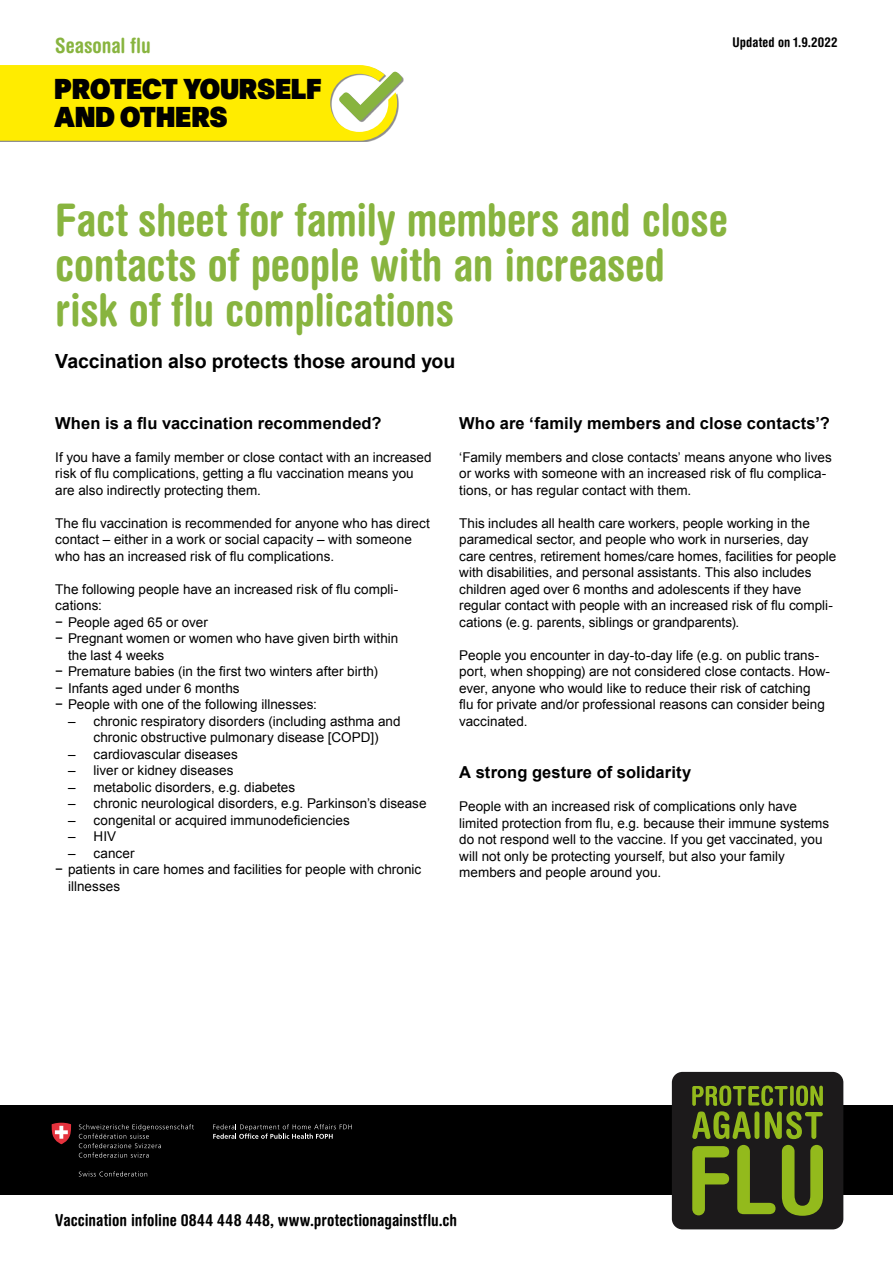
<style>
.page{position:relative;width:893px;height:1263px;background:#fff}
.page>*{position:absolute;margin:0;border:0;box-sizing:border-box;transform-origin:0 0}
.t1{font:700 condensed 45px/45px "Helvetica Rounded";letter-spacing:-.005em;color:#88b43f}
.t2{font:28.05px/28.8px "Plain Super";color:#000;scale:.9 1}
.t3{font:700 condensed 21px "Helvetica Rounded";letter-spacing:-.005em;color:#88b43f}
.t4{font:700 19.5px "Arial";letter-spacing:-.005em;color:#000}
.t5{font:700 16.5px "Arial";letter-spacing:.005em;color:#000}
.t6{font:700 condensed 16.5px "Helvetica Rounded";color:#000}
.t7{font:13.5px/16.5px "Arial";color:#000}
.t8{font:700 condensed 13.5px "Helvetica Rounded";letter-spacing:.01em;color:#000}
</style>
<div class="page">
<div style="left:0;top:1106px;width:893px;height:89px;background:#000"></div>
<svg style="left:213px;top:1124px;width:139px;height:15px"></svg>
<svg style="left:79px;top:1124px;width:115px;height:34px"></svg>
<svg style="left:79px;top:1171px;width:68px;height:5px"></svg>
<svg style="left:52px;top:1123px;width:19px;height:21px"></svg>
<div style="left:672px;top:1072px;width:171px;height:157px;background:#1c1a1b;border-radius:11px"></div>
<svg style="left:692px;top:1146px;width:37px;height:69px"></svg>
<svg style="left:737px;top:1145px;width:38px;height:69px"></svg>
<svg style="left:782px;top:1145px;width:41px;height:71px"></svg>
<svg style="left:692px;top:1085px;width:131px;height:54px"></svg>
<svg style="left:0;top:65px;width:402px;height:76px;background:#f9ea19"></svg>
<h3 class="t3" style="left:55px;top:33px;width:97px">Seasonal flu</h3>
<h2 class="t2" style="left:54px;top:72px;width:299px">PROTECT YOURSELF<br>AND OTHERS</h2>
<p class="t8" style="left:732px;top:34px;width:107px">Updated on 1.9.2022</p>
<h1 class="t1" style="left:55px;top:196px;width:674px">Fact sheet for family members and close contacts of people with an increased risk of flu complications</h1>
<h3 class="t4" style="left:55px;top:348px;width:402px">Vaccination also protects those around you</h3>
<p class="t5" style="left:55px;top:412px;width:328px">When is a flu vaccination recommended?</p>
<p class="t7" style="left:55px;top:449px;width:378px">If you have a family member or close contact with an increased risk of flu complications, getting a flu vaccination means you are also indirectly protecting them.</p>
<p class="t7" style="left:55px;top:515px;width:376px">The flu vaccination is recommended for anyone who has direct contact – either in a work or social capacity – with someone who has an increased risk of flu complications.</p>
<p class="t7" style="left:55px;top:581px;width:345px">The following people have an increased risk of flu compli-</p>
<p class="t7" style="left:55px;top:597px;width:48px">cations:</p>
<p class="t7" style="left:55px;top:614px;width:154px">− People aged 65 or over</p>
<p class="t7" style="left:55px;top:630px;width:345px">− Pregnant women or women who have given birth within</p>
<p class="t7" style="left:68px;top:647px;width:98px">the last 4 weeks</p>
<p class="t7" style="left:55px;top:663px;width:324px">− Premature babies (in the first two winters after birth)</p>
<p class="t7" style="left:55px;top:680px;width:186px">− Infants aged under 6 months</p>
<p class="t7" style="left:55px;top:696px;width:263px">− People with one of the following illnesses:</p>
<p class="t7" style="left:68px;top:713px;width:334px;text-align:center">– chronic respiratory disorders (including asthma and chronic obstructive pulmonary disease [COPD])</p>
<p class="t7" style="left:68px;top:746px;width:171px">– cardiovascular diseases</p>
<p class="t7" style="left:68px;top:762px;width:167px">– liver or kidney diseases</p>
<p class="t7" style="left:68px;top:779px;width:229px">– metabolic disorders, e.g. diabetes</p>
<p class="t7" style="left:68px;top:795px;width:360px">– chronic neurological disorders, e.g. Parkinson’s disease</p>
<p class="t7" style="left:68px;top:812px;width:283px">– congenital or acquired immunodeficiencies</p>
<p class="t7" style="left:68px;top:828px;width:50px">– HIV</p>
<p class="t7" style="left:68px;top:845px;width:68px">– cancer</p>
<p class="t7" style="left:55px;top:861px;width:367px">− patients in care homes and facilities for people with chronic</p>
<p class="t7" style="left:68px;top:878px;width:54px">illnesses</p>
<p class="t5" style="left:459px;top:412px;width:372px">Who are ‘family members and close contacts’?</p>
<p class="t7" style="left:459px;top:449px;width:374px">‘Family members and close contacts’ means anyone who lives or works with someone with an increased risk of flu complica&shy;tions, or has regular contact with them.</p>
<p class="t7" style="left:459px;top:515px;width:379px">This includes all health care workers, people working in the paramedical sector, and people who work in nurseries, day care centres, retirement homes/care homes, facilities for people with disabilities, and personal assistants. This also includes children aged over 6 months and adolescents if they have regular contact with people with an increased risk of flu compli&shy;cations (e.g. parents, siblings or grandparents).</p>
<p class="t7" style="left:459px;top:647px;width:372px">People you encounter in day-to-day life (e.g. on public trans&shy;port, when shopping) are not considered close contacts. How&shy;ever, anyone who would like to reduce their risk of catching<br>flu for private and/or professional reasons can consider being vaccinated.</p>
<p class="t5" style="left:459px;top:762px;width:234px">A strong gesture of solidarity</p>
<p class="t7" style="left:459px;top:798px;width:371px">People with an increased risk of complications only have limited protection from flu, e.g. because their immune systems do not respond well to the vaccine. If you get vaccinated, you will not only be protecting yourself, but also your family members and people around you.</p>
<p class="t6" style="left:55px;top:1210px;width:403px">Vaccination infoline 0844 448 448, www.protectionagainstflu.ch</p>
</div>
